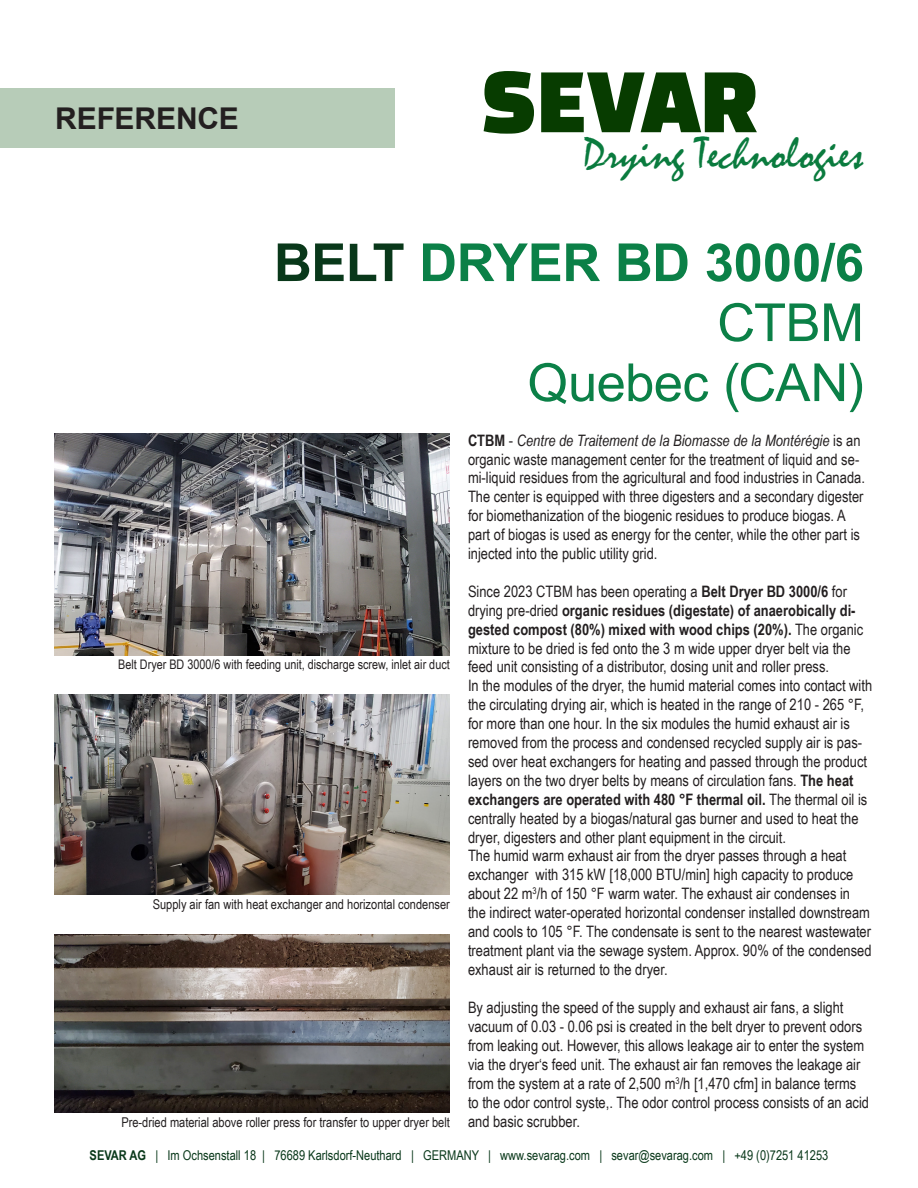
<style>
.page{position:relative;width:918px;height:1188px;background:#fff}
.page>*{position:absolute;margin:0;border:0;box-sizing:border-box;transform-origin:0 0}
.t1{font:95.55px "Changa One";color:#073c00}
.t2{font:700 52.5px "Arial";letter-spacing:-.01em;color:#0b8047}
.t3{font:52.5px "Arial";letter-spacing:-.01em;color:#0b8047}
.t4{font:45px "Mistral";color:#0a7b3e}
.t5{font:700 30px "Arial";letter-spacing:-.005em;color:#231f20}
.t6{font:15.75px/18.9px "Arial Narrow";color:#231f20}
.t7{font:13.5px "Arial Narrow";color:#231f20}
.t8{font:13.5px "Arial Narrow";color:#09381a}
.t9{font:13.2px "Arial Narrow";color:#231f20}
.s1{color:#09381a}
.s2{font-weight:700}
.s3{font-style:italic}
</style>
<div class="page">
<div style="left:0;top:88px;width:395px;height:60px;background:#b7ccb8"></div>
<img style="left:54px;top:434px;width:396px;height:221px">
<img style="left:54px;top:695px;width:396px;height:200px">
<img style="left:54px;top:934px;width:396px;height:179px">
<h3 class="t5" style="left:55px;top:98px;width:185px">REFERENCE</h3>
<h1 class="t1" style="left:481px;top:48px;width:279px">SEVAR</h1>
<h3 class="t4" style="left:583px;top:126px;width:282px">Drying Technologies</h3>
<p class="t2" style="left:274px;top:228px;width:592px"><span class="s1">BELT</span> DRYER BD 3000/6</p>
<p class="t3" style="left:717px;top:288px;width:148px">CTBM</p>
<p class="t3" style="left:528px;top:348px;width:338px">Quebec (CAN)</p>
<p class="t6" style="left:468px;top:430px;width:398px"><span class="s2">CTBM</span> - <span class="s3">Centre de Traitement de la Biomasse de la Montérégie</span> is an organic waste management center for the treatment of liquid and se&shy;mi-liquid residues from the agricultural and food industries in Canada.<br>The center is equipped with three digesters and a secondary digester for biomethanization of the biogenic residues to produce biogas. A part of biogas is used as energy for the center, while the other part is injected into the public utility grid.</p>
<p class="t6" style="left:468px;top:581px;width:397px">Since 2023 CTBM has been operating a <span class="s2">Belt Dryer BD 3000/6</span> for drying pre-dried <span class="s2">organic residues (digestate) of anaerobically di&shy;gested compost (80%) mixed with wood chips (20%).</span> The organic mixture to be dried is fed onto the 3 m wide upper dryer belt via the feed unit consisting of a distributor, dosing unit and roller press.</p>
<p class="t6" style="left:468px;top:676px;width:406px">In the modules of the dryer, the humid material comes into contact with the circulating drying air, which is heated in the range of 210 - 265 °F, for more than one hour. In the six modules the humid exhaust air is removed from the process and condensed recycled supply air is pas&shy;sed over heat exchangers for heating and passed through the product layers on the two dryer belts by means of circulation fans. <span class="s2">The heat exchangers are operated with 480 °F thermal oil.</span> The thermal oil is centrally heated by a biogas/natural gas burner and used to heat the dryer, digesters and other plant equipment in the circuit.<br>The humid warm exhaust air from the dryer passes through a heat exchanger with 315 kW [18,000 BTU/min] high capacity to produce about 22 m<sup>3</sup>/h of 150 °F warm water. The exhaust air condenses in<br>the indirect water-operated horizontal condenser installed downstream and cools to 105 °F. The condensate is sent to the nearest wastewater treatment plant via the sewage system. Approx. 90% of the condensed exhaust air is returned to the dryer.</p>
<p class="t6" style="left:468px;top:998px;width:403px">By adjusting the speed of the supply and exhaust air fans, a slight vacuum of 0.03 - 0.06 psi is created in the belt dryer to prevent odors from leaking out. However, this allows leakage air to enter the system via the dryer‘s feed unit. The exhaust air fan removes the leakage air from the system at a rate of 2,500 m<sup>3</sup>/h [1,470 cfm] in balance terms to the odor control syste,. The odor control process consists of an acid and basic scrubber.</p>
<p class="t9" style="left:118px;top:655px;width:333px">Belt Dryer BD 3000/6 with feeding unit, discharge screw, inlet air duct</p>
<p class="t7" style="left:153px;top:894px;width:299px">Supply air fan with heat exchanger and horizontal condenser</p>
<p class="t7" style="left:121px;top:1112px;width:330px">Pre-dried material above roller press for transfer to upper dryer belt</p>
<p class="t8" style="left:90px;top:1145px;width:740px"><span class="s2">SEVAR AG</span> | Im Ochsenstall 18 | 76689 Karlsdorf-Neuthard | GERMANY | www.sevarag.com | sevar@sevarag.com | +49 (0)7251 41253</p>
</div>
